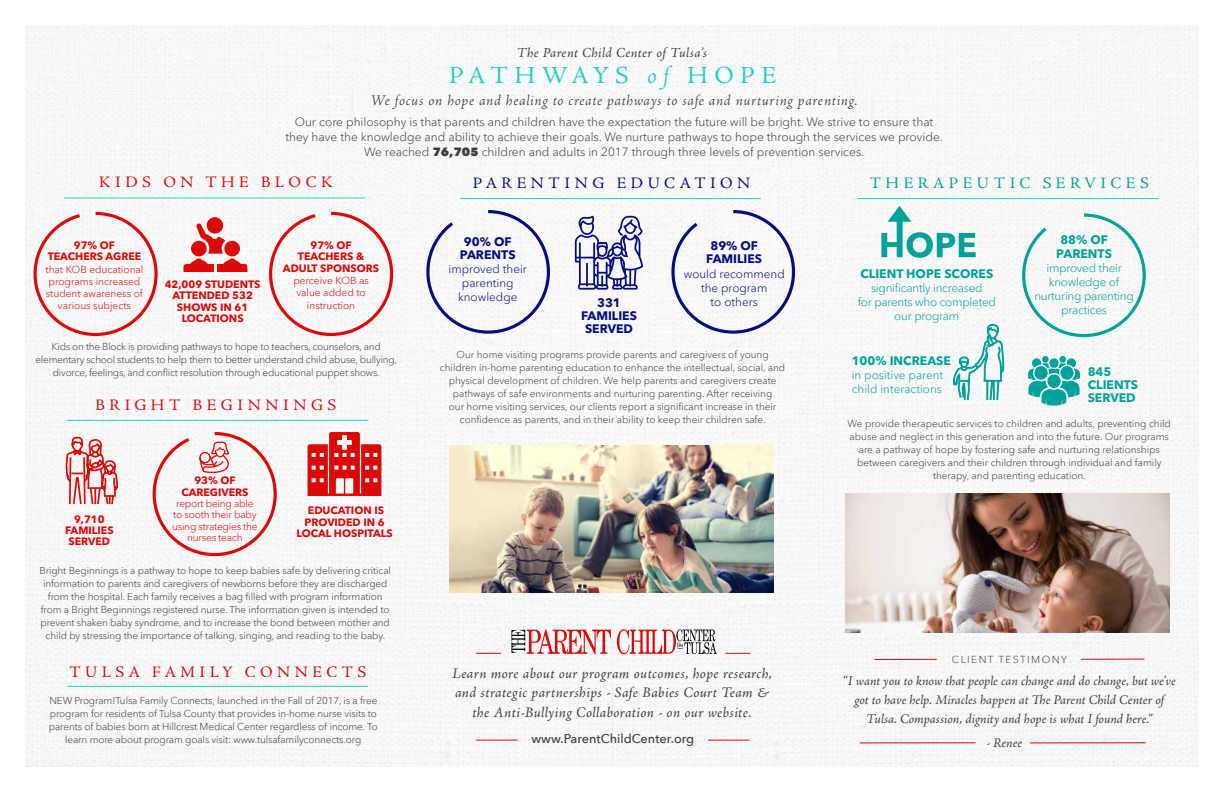
<style>
.page{position:relative;width:1224px;height:792px;background:#fff}
.page>*{position:absolute;margin:0;border:0;box-sizing:border-box;transform-origin:0 0}
.t1{font:24.7px "Adobe Jenson Pro";letter-spacing:.255em;color:#26ccc7}
.t2{font:16px "Adobe Jenson Pro";letter-spacing:.285em;color:#db0808}
.t3{font:16px "Adobe Jenson Pro";letter-spacing:.285em;color:#00a199}
.t4{font:16px "Adobe Jenson Pro";letter-spacing:.285em;color:#030f7d}
.t5{font:italic 300 15px "Adobe Jenson Pro";letter-spacing:.045em;color:#403e3c}
.t6{font:italic 14.8px/19.1px "Adobe Jenson Pro";letter-spacing:.025em;color:#403e3c;text-align:center}
.t7{font:italic 14px "Adobe Jenson Pro";letter-spacing:.03em;color:#403e3c}
.t8{font:italic 13.6px/19.2px "Adobe Jenson Pro";letter-spacing:-.005em;color:#403e3c;text-align:center}
.t9{font:500 12.7px "Avenir Next";color:#403e3c}
.t10{font:700 12.3px/13.2px "Avenir Next LT Pro";color:#00a199}
.t11{font:700 12.3px/13.2px "Avenir Next LT Pro";color:#030f7d;text-align:center}
.t12{font:300 12px/15px "Avenir Next LT Pro";color:#403e3c;text-align:center}
.t13{font:300 11.8px/14.1px "Avenir Next LT Pro";letter-spacing:-.02em;color:#00a199;text-align:center}
.t14{font:300 11.8px/14.1px "Avenir Next LT Pro";color:#030f7d;text-align:center}
.t15{font:300 11.8px/14.1px "Avenir Next LT Pro";color:#00a199}
.t16{font:700 10.6px/11.4px "Avenir Next LT Pro";color:#db0808;text-align:center}
.t17{font:300 10.2px/12.2px "Avenir Next LT Pro";color:#db0808;text-align:center}
.t18{font:300 10.2px/11.3px "Avenir Next LT Pro";letter-spacing:-.02em;color:#db0808;text-align:center}
.t19{font:300 10.2px "Avenir Next LT Pro";letter-spacing:.14em;color:#403e3c}
.t20{font:300 10px/13px "Avenir Next LT Pro";letter-spacing:-.01em;color:#403e3c;text-align:center}
.s1{font-weight:300;font-style:italic}
.s2{font-weight:800}
</style>
<div class="page">
<img style="left:26px;top:26px;width:1172px;height:740px">
<hr style="left:67px;top:686px;width:301px;height:1px;background:#26ccc7">
<hr style="left:67px;top:420px;width:301px;height:1px;background:#26ccc7">
<hr style="left:64px;top:198px;width:301px;height:1px;background:#26ccc7">
<hr style="left:460px;top:198px;width:301px;height:1px;background:#26ccc7">
<hr style="left:857px;top:198px;width:301px;height:1px;background:#26ccc7">
<svg style="left:476px;top:653px;width:25px;height:1px"></svg>
<hr style="left:708px;top:740px;width:41px;height:1px;background:#db0808">
<hr style="left:476px;top:740px;width:42px;height:1px;background:#db0808">
<svg style="left:511px;top:630px;width:100px;height:24px"></svg>
<svg style="left:617px;top:629px;width:100px;height:25px"></svg>
<svg style="left:726px;top:653px;width:24px;height:1px"></svg>
<svg style="left:1016px;top:211px;width:132px;height:132px"></svg>
<svg style="left:881px;top:206px;width:95px;height:52px"></svg>
<svg style="left:1028px;top:356px;width:52px;height:50px"></svg>
<svg style="left:952px;top:323px;width:53px;height:95px"></svg>
<svg style="left:27px;top:209px;width:133px;height:133px"></svg>
<svg style="left:263px;top:209px;width:133px;height:133px"></svg>
<div style="left:207px;top:217px;width:16px;height:17px;background:#db0808;border-radius:50%"></div>
<svg style="left:183px;top:223px;width:64px;height:49px"></svg>
<svg style="left:308px;top:432px;width:73px;height:64px"></svg>
<svg style="left:65px;top:436px;width:54px;height:70px"></svg>
<svg style="left:147px;top:429px;width:132px;height:133px"></svg>
<svg style="left:420px;top:207px;width:133px;height:133px"></svg>
<svg style="left:575px;top:215px;width:68px;height:75px"></svg>
<svg style="left:665px;top:207px;width:133px;height:133px"></svg>
<hr style="left:875px;top:659px;width:62px;height:1px;background:#db0808">
<hr style="left:1081px;top:659px;width:63px;height:1px;background:#db0808">
<img style="left:846px;top:494px;width:324px;height:138px">
<img style="left:450px;top:446px;width:324px;height:146px">
<hr style="left:1030px;top:743px;width:116px;height:1px;background:#db0808">
<hr style="left:860px;top:743px;width:116px;height:1px;background:#db0808">
<h3 class="t7" style="left:517px;top:44px;width:192px">The Parent Child Center of Tulsa’s</h3>
<h1 class="t1" style="left:449px;top:61px;width:328px">PATHWAYS <span class="s1">of</span> HOPE</h1>
<h3 class="t5" style="left:371px;top:92px;width:489px">We focus on hope and healing to create pathways to safe and nurturing parenting.</h3>
<p class="t12" style="left:285px;top:114px;width:659px">Our core philosophy is that parents and children have the expectation the future will be bright. We strive to ensure that they have the knowledge and ability to achieve their goals. We nurture pathways to hope through the services we provide.<br>We reached <span class="s2">76,705</span> children and adults in 2017 through three levels of prevention services.</p>
<h2 class="t2" style="left:99px;top:173px;width:235px">KIDS ON THE BLOCK</h2>
<h2 class="t4" style="left:473px;top:174px;width:279px">PARENTING EDUCATION</h2>
<h2 class="t3" style="left:870px;top:174px;width:281px">THERAPEUTIC SERVICES</h2>
<p class="t16" style="left:48px;top:239px;width:95px">97% OF<br>TEACHERS AGREE</p>
<p class="t17" style="left:46px;top:263px;width:99px">that KOB educational programs increased student awareness of various subjects</p>
<p class="t16" style="left:165px;top:278px;width:97px">42,009 STUDENTS<br>ATTENDED 532<br>SHOWS IN 61<br>LOCATIONS</p>
<p class="t16" style="left:283px;top:239px;width:98px">97% OF<br>TEACHERS &amp;<br>ADULT SPONSORS</p>
<p class="t17" style="left:293px;top:274px;width:77px">perceive KOB as value added to instruction</p>
<p class="t20" style="left:36px;top:340px;width:363px">Kids on the Block is providing pathways to hope to teachers, counselors, and elementary school students to help them to better understand child abuse, bullying, divorce, feelings, and conflict resolution through educational puppet shows.</p>
<h2 class="t2" style="left:96px;top:396px;width:242px">BRIGHT BEGINNINGS</h2>
<p class="t16" style="left:65px;top:513px;width:50px">9,710<br>FAMILIES<br>SERVED</p>
<p class="t16" style="left:181px;top:474px;width:69px;line-height:12.2px">93% OF<br>CAREGIVERS</p>
<p class="t18" style="left:172px;top:498px;width:87px">report being able to sooth their baby using strategies the nurses teach</p>
<p class="t16" style="left:297px;top:505px;width:98px">EDUCATION IS<br>PROVIDED IN 6<br>LOCAL HOSPITALS</p>
<p class="t20" style="left:40px;top:564px;width:353px">Bright Beginnings is a pathway to hope to keep babies safe by delivering critical information to parents and caregivers of newborns before they are discharged from the hospital. Each family receives a bag filled with program information from a Bright Beginnings registered nurse. The information given is intended to prevent shaken baby syndrome, and to increase the bond between mother and child by stressing the importance of talking, singing, and reading to the baby.</p>
<p class="t11" style="left:460px;top:235px;width:57px">90% OF<br>PARENTS</p>
<p class="t14" style="left:449px;top:262px;width:80px">improved their parenting knowledge</p>
<p class="t11" style="left:581px;top:296px;width:57px">331<br>FAMILIES<br>SERVED</p>
<p class="t11" style="left:706px;top:239px;width:57px">89% OF<br>FAMILIES</p>
<p class="t14" style="left:684px;top:266px;width:103px">would recommend the program<br>to others</p>
<p class="t20" style="left:440px;top:348px;width:347px">Our home visiting programs provide parents and caregivers of young children in-home parenting education to enhance the intellectual, social, and physical development of children. We help parents and caregivers create pathways of safe environments and nurturing parenting. After receiving<br>our home visiting services, our clients report a significant increase in their confidence as parents, and in their ability to keep their children safe.</p>
<h2 class="t2" style="left:69px;top:663px;width:299px">TULSA FAMILY CONNECTS</h2>
<h3 class="t6" style="left:452px;top:665px;width:322px">Learn more about our program outcomes, hope research, and strategic partnerships - Safe Babies Court Team &amp; the Anti-Bullying Collaboration - on our website.</h3>
<p class="t9" style="left:531px;top:728px;width:164px">www.ParentChildCenter.org</p>
<p class="t20" style="left:49px;top:694px;width:330px">NEW Program!Tulsa Family Connects, launched in the Fall of 2017, is a free program for residents of Tulsa County that provides in-home nurse visits to parents of babies born at Hillcrest Medical Center regardless of income. To learn more about program goals visit: www.tulsafamilyconnects.org</p>
<p class="t10" style="left:1056px;top:233px;width:57px;text-align:center">88% OF<br>PARENTS</p>
<p class="t13" style="left:1034px;top:261px;width:101px">improved their knowledge of nurturing parenting practices</p>
<p class="t10" style="left:860px;top:267px;width:134px">CLIENT HOPE SCORES</p>
<p class="t13" style="left:858px;top:281px;width:140px">significantly increased<br>for parents who completed our program</p>
<p class="t10" style="left:852px;top:354px;width:101px">100% INCREASE</p>
<p class="t15" style="left:852px;top:368px;width:93px">in positive parent child interactions</p>
<p class="t10" style="left:1088px;top:365px;width:52px">845<br>CLIENTS<br>SERVED</p>
<p class="t20" style="left:848px;top:417px;width:325px">We provide therapeutic services to children and adults, preventing child abuse and neglect in this generation and into the future. Our programs are a pathway of hope by fostering safe and nurturing relationships between caregivers and their children through individual and family therapy, and parenting education.</p>
<p class="t19" style="left:952px;top:653px;width:116px">CLIENT TESTIMONY</p>
<h3 class="t8" style="left:843px;top:672px;width:335px">“I want you to know that people can change and do change, but we’ve got to have help. Miracles happen at The Parent Child Center of<br>Tulsa. Compassion, dignity and hope is what I found here.”</h3>
<h3 class="t8" style="left:986px;top:734px;width:37px">- Renee</h3>
</div>
